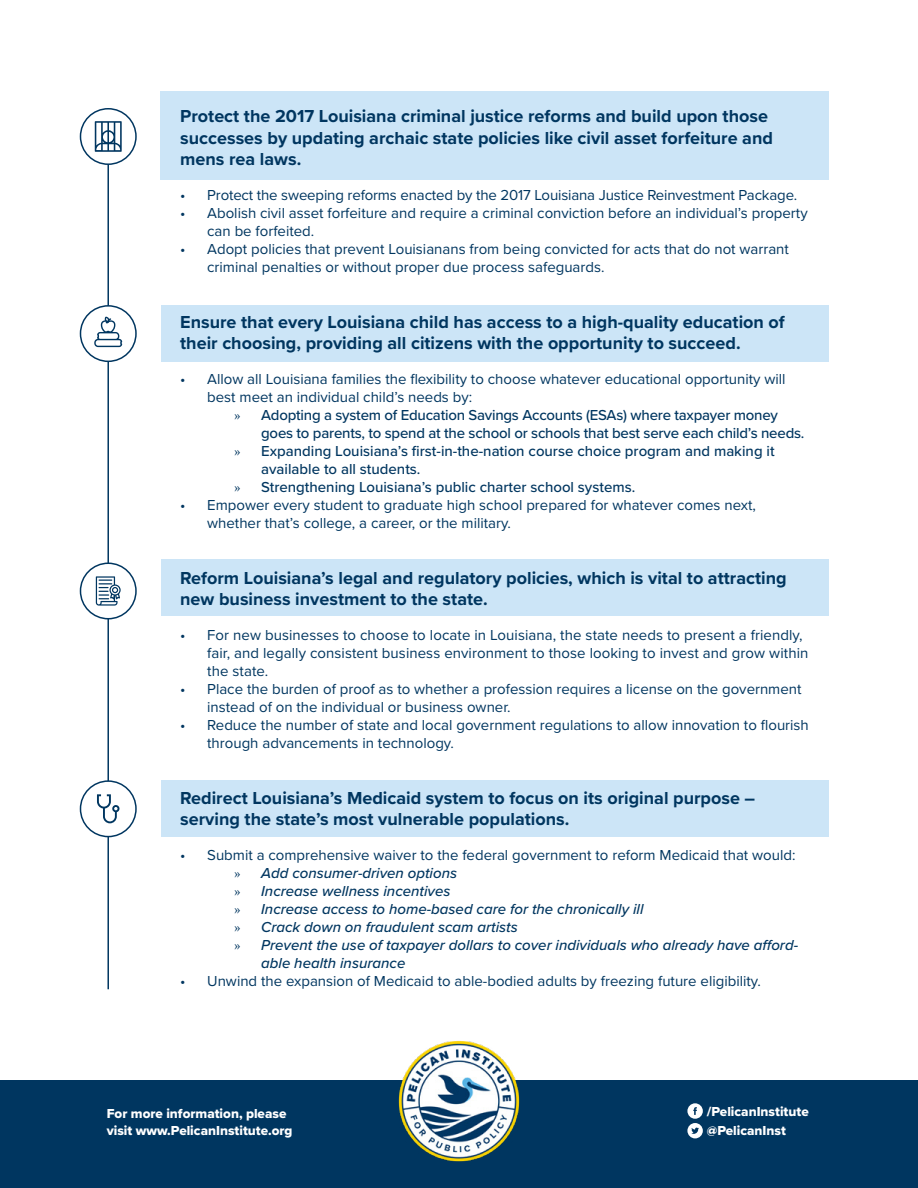
<style>
.page{position:relative;width:918px;height:1188px;background:#fff}
.page>*{position:absolute;margin:0;border:0;box-sizing:border-box;transform-origin:0 0}
.t1{font:700 18px/21.6px "Proxima Nova";color:#003660}
.t2{font:15px/18px "Proxima Nova";color:#003660}
.t3{font:500 15px "Proxima Nova";color:#003660}
.t4{font:italic 500 15px "Proxima Nova";color:#003660}
.t5{font:13.5px/16.2px "Proxima Nova Extrabld";color:#fff}
.s1{font-family:"Minion Pro";font-weight:400}
.s2{font-family:"Minion Pro";font-weight:400;font-style:normal}
</style>
<div class="page">
<div style="left:161px;top:780px;width:668px;height:57px;background:#cce5f7"></div>
<div style="left:161px;top:305px;width:668px;height:57px;background:#cce5f7"></div>
<div style="left:161px;top:560px;width:668px;height:56px;background:#cce5f7"></div>
<div style="left:160px;top:91px;width:669px;height:88px;background:#cce5f7"></div>
<div style="left:0;top:1080px;width:918px;height:108px;background:#003660"></div>
<hr style="left:107px;top:148px;width:2px;height:841px;background:#003660">
<div style="left:80px;top:109px;width:56px;height:55px;background:#fff;border-radius:50%"></div>
<div style="left:80px;top:108px;width:57px;height:57px;border:2px solid #003660;border-radius:50%"></div>
<img style="left:398px;top:1041px;width:122px;height:121px">
<svg style="left:95px;top:121px;width:27px;height:31px"></svg>
<div style="left:80px;top:563px;width:56px;height:56px;background:#fff;border-radius:50%"></div>
<div style="left:80px;top:563px;width:57px;height:56px;border:2px solid #003660;border-radius:50%"></div>
<svg style="left:96px;top:576px;width:25px;height:30px"></svg>
<div style="left:80px;top:781px;width:56px;height:56px;background:#fff;border-radius:50%"></div>
<div style="left:80px;top:780px;width:57px;height:57px;border:2px solid #003660;border-radius:50%"></div>
<svg style="left:97px;top:794px;width:23px;height:29px"></svg>
<div style="left:80px;top:306px;width:56px;height:55px;background:#fff;border-radius:50%"></div>
<div style="left:80px;top:305px;width:57px;height:57px;border:2px solid #003660;border-radius:50%"></div>
<svg style="left:94px;top:317px;width:28px;height:30px"></svg>
<svg style="left:687px;top:1103px;width:16px;height:35px"></svg>
<p class="t1" style="left:180px;top:105px;width:594px">Protect the 2017 Louisiana criminal justice reforms and build upon those successes by updating archaic state policies like civil asset forfeiture and mens rea laws.</p>
<p class="t2" style="left:180px;top:185px;width:619px">• Protect the sweeping reforms enacted by the 2017 Louisiana Justice Reinvestment Package.</p>
<p class="t2" style="left:207px;top:203px;width:602px;text-indent:-27px">• Abolish civil asset forfeiture and require a criminal conviction before an individual’s property can be forfeited.</p>
<p class="t2" style="left:207px;top:239px;width:583px;text-indent:-27px">• Adopt policies that prevent Louisianans from being convicted for acts that do not warrant criminal penalties or without proper due process safeguards.</p>
<p class="t1" style="left:180px;top:311px;width:606px">Ensure that every Louisiana child has access to a high-quality education of their choosing, providing all citizens with the opportunity to succeed.</p>
<p class="t2" style="left:207px;top:369px;width:580px;text-indent:-27px">• Allow all Louisiana families the flexibility to choose whatever educational opportunity will best meet an individual child’s needs by:</p>
<p class="t3" style="left:234px;top:404px;width:545px"><span class="s1">»</span> Adopting a system of Education Savings Accounts (ESAs) where taxpayer money</p>
<p class="t3" style="left:261px;top:422px;width:545px">goes to parents, to spend at the school or schools that best serve each child’s needs.</p>
<p class="t3" style="left:234px;top:440px;width:542px"><span class="s1">»</span> Expanding Louisiana’s first-in-the-nation course choice program and making it</p>
<p class="t3" style="left:261px;top:458px;width:161px">available to all students.</p>
<p class="t3" style="left:234px;top:476px;width:403px"><span class="s1">»</span> Strengthening Louisiana’s public charter school systems.</p>
<p class="t2" style="left:207px;top:495px;width:550px;text-indent:-27px">• Empower every student to graduate high school prepared for whatever comes next, whether that’s college, a career, or the military.</p>
<p class="t1" style="left:180px;top:566px;width:608px">Reform Louisiana’s legal and regulatory policies, which is vital to attracting new business investment to the state.</p>
<p class="t2" style="left:207px;top:625px;width:603px;text-indent:-27px">• For new businesses to choose to locate in Louisiana, the state needs to present a friendly, fair, and legally consistent business environment to those looking to invest and grow within the state.</p>
<p class="t2" style="left:207px;top:679px;width:596px;text-indent:-27px">• Place the burden of proof as to whether a profession requires a license on the government instead of on the individual or business owner.</p>
<p class="t2" style="left:207px;top:715px;width:603px;text-indent:-27px">• Reduce the number of state and local government regulations to allow innovation to flourish through advancements in technology.</p>
<p class="t1" style="left:180px;top:786px;width:577px">Redirect Louisiana’s Medicaid system to focus on its original purpose – serving the state’s most vulnerable populations.</p>
<p class="t2" style="left:180px;top:845px;width:617px">• Submit a comprehensive waiver to the federal government to reform Medicaid that would:</p>
<p class="t4" style="left:234px;top:861px;width:224px"><span class="s2">»</span> Add consumer-driven options</p>
<p class="t4" style="left:234px;top:879px;width:218px"><span class="s2">»</span> Increase wellness incentives</p>
<p class="t4" style="left:234px;top:897px;width:411px"><span class="s2">»</span> Increase access to home-based care for the chronically ill</p>
<p class="t4" style="left:234px;top:915px;width:285px"><span class="s2">»</span> Crack down on fraudulent scam artists</p>
<p class="t4" style="left:234px;top:933px;width:565px"><span class="s2">»</span> Prevent the use of taxpayer dollars to cover individuals who already have afford-</p>
<p class="t4" style="left:261px;top:951px;width:146px">able health insurance</p>
<p class="t2" style="left:180px;top:971px;width:582px">• Unwind the expansion of Medicaid to able-bodied adults by freezing future eligibility.</p>
<p class="t5" style="left:107px;top:1106px;width:187px">For more information, please visit www.PelicanInstitute.org</p>
<p class="t5" style="left:707px;top:1103px;width:103px">/PelicanInstitute</p>
<p class="t5" style="left:707px;top:1122px;width:81px">@PelicanInst</p>
</div>
